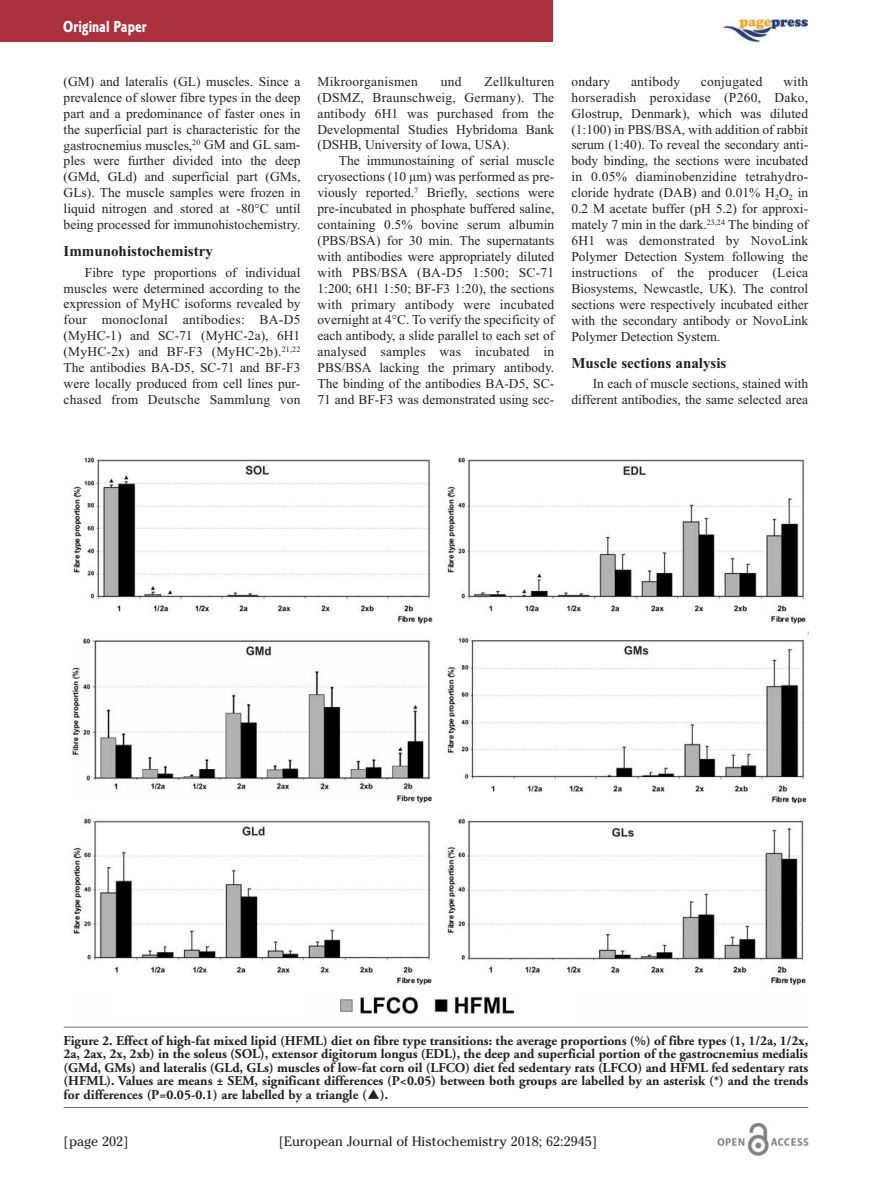
<style>
.page{position:relative;width:894px;height:1191px;background:#fff}
.page>*{position:absolute;margin:0;border:0;box-sizing:border-box;transform-origin:0 0}
.t1{font:16.5px "Corinthian Bold Condensed Plain";color:#fff}
.t2{font:700 15px "Times New Roman";color:#231f20}
.t3{font:13.5px/15.9px "Times New Roman";color:#231f20;text-align:justify}
.t4{font:700 13.5px/13.5px "Adobe Garamond";color:#231f20;text-align:justify}
.t5{font:13.5px "Cheltenham";color:#231f20}
.t6{font:13.5px "Times New Roman";letter-spacing:.02em;color:#231f20}
.s1{font-family:"Ping Fang SC";font-weight:200}
</style>
<div class="page">
<div style="left:0;top:0;width:553px;height:41px;background:#aa323f"></div>
<img style="left:717px;top:1123px;width:91px;height:33px">
<img style="left:723px;top:18px;width:84px;height:24px">
<img style="left:69px;top:457px;width:739px;height:558px">
<hr style="left:64px;top:1026px;width:744px;height:1px;background:#6c6d70">
<hr style="left:64px;top:1106px;width:744px;height:1px;background:#6c6d70">
<p class="t1" style="left:63px;top:21px;width:85px">Original Paper</p>
<p class="t3" style="left:64px;top:73px;width:238px">(GM) and lateralis (GL) muscles. Since a prevalence of slower fibre types in the deep part and a predominance of faster ones in the superficial part is characteristic for the gastrocnemius muscles,<sup>20</sup> GM and GL sam&shy;ples were further divided into the deep (GMd, GLd) and superficial part (GMs, GLs). The muscle samples were frozen in liquid nitrogen and stored at -80°C until being processed for immunohistochemistry.</p>
<p class="t2" style="left:64px;top:242px;width:151px">Immunohistochemistry</p>
<p class="t3" style="left:64px;top:264px;width:238px;text-indent:21px">Fibre type proportions of individual muscles were determined according to the expression of MyHC isoforms revealed by four monoclonal antibodies: BA-D5 (MyHC-1) and SC-71 (MyHC-2a), 6H1 (MyHC-2x) and BF-F3 (MyHC-2b).<sup>21,22<br></sup>The antibodies BA-D5, SC-71 and BF-F3 were locally produced from cell lines pur&shy;chased from Deutsche Sammlung von</p>
<p class="t3" style="left:317px;top:73px;width:238px;text-indent:167px">Zellkulturen (DSMZ, Braunschweig, Germany). The antibody 6H1 was purchased from the Developmental Studies Hybridoma Bank (DSHB, University of Iowa, USA).</p>
<p class="t3" style="left:317px;top:153px;width:238px;text-indent:21px">The immunostaining of serial muscle cryosections (10 μm) was performed as pre&shy;viously reported.<sup>7</sup> Briefly, sections were pre-incubated in phosphate buffered saline, containing 0.5% bovine serum albumin (PBS/BSA) for 30 min. The supernatants with antibodies were appropriately diluted with PBS/BSA (BA-D5 1:500; SC-71<br>1:200; 6H1 1:50; BF-F3 1:20), the sections with primary antibody were incubated overnight at 4°C. To verify the specificity of each antibody, a slide parallel to each set of analysed samples was incubated in PBS/BSA lacking the primary antibody.<br>The binding of the antibodies BA-D5, SC-71 and BF-F3 was demonstrated using sec-</p>
<p class="t6" style="left:317px;top:73px;width:102px">Mikroorganismen</p>
<p class="t3" style="left:441px;top:73px;width:22px">und</p>
<p class="t3" style="left:571px;top:73px;width:40px">ondary</p>
<p class="t6" style="left:631px;top:73px;width:51px">antibody</p>
<p class="t6" style="left:700px;top:73px;width:63px">conjugated</p>
<p class="t3" style="left:571px;top:73px;width:238px;text-indent:212px">with horseradish peroxidase (P260, Dako, Glostrup, Denmark), which was diluted (1:100) in PBS/BSA, with addition of rabbit serum (1:40). To reveal the secondary anti&shy;body binding, the sections were incubated in 0.05% diaminobenzidine tetrahydro&shy;cloride hydrate (DAB) and 0.01% H<sub>2</sub>O<sub>2</sub> in 0.2 M acetate buffer (pH 5.2) for approxi&shy;mately 7 min in the dark.<sup>23,24</sup> The binding of 6H1 was demonstrated by NovoLink Polymer Detection System following the instructions of the producer (Leica Biosystems, Newcastle, UK). The control sections were respectively incubated either with the secondary antibody or NovoLink Polymer Detection System.</p>
<p class="t2" style="left:571px;top:354px;width:156px">Muscle sections analysis</p>
<p class="t3" style="left:571px;top:375px;width:238px;text-align:right">In each of muscle sections, stained with different antibodies, the same selected area</p>
<p class="t4" style="left:64px;top:1034px;width:746px">Figure 2. Effect of high-fat mixed lipid (HFML) diet on fibre type transitions: the average proportions (%) of fibre types (1, 1/2a, 1/2x, 2a, 2ax, 2x, 2xb) in the soleus (SOL), extensor digitorum longus (EDL), the deep and superficial portion of the gastrocnemius medialis (GMd, GMs) and lateralis (GLd, GLs) muscles of low-fat corn oil (LFCO) diet fed sedentary rats (LFCO) and HFML fed sedentary rats (HFML). Values are means ± SEM, significant differences (P&lt;0.05) between both groups are labelled by an asterisk (*) and the trends for differences (P=0.05-0.1) are labelled by a triangle (<span class="s1">▲</span>).</p>
<p class="t5" style="left:64px;top:1132px;width:66px">[page 202]</p>
<p class="t5" style="left:279px;top:1132px;width:320px">[European Journal of Histochemistry 2018; 62:2945]</p>
</div>
